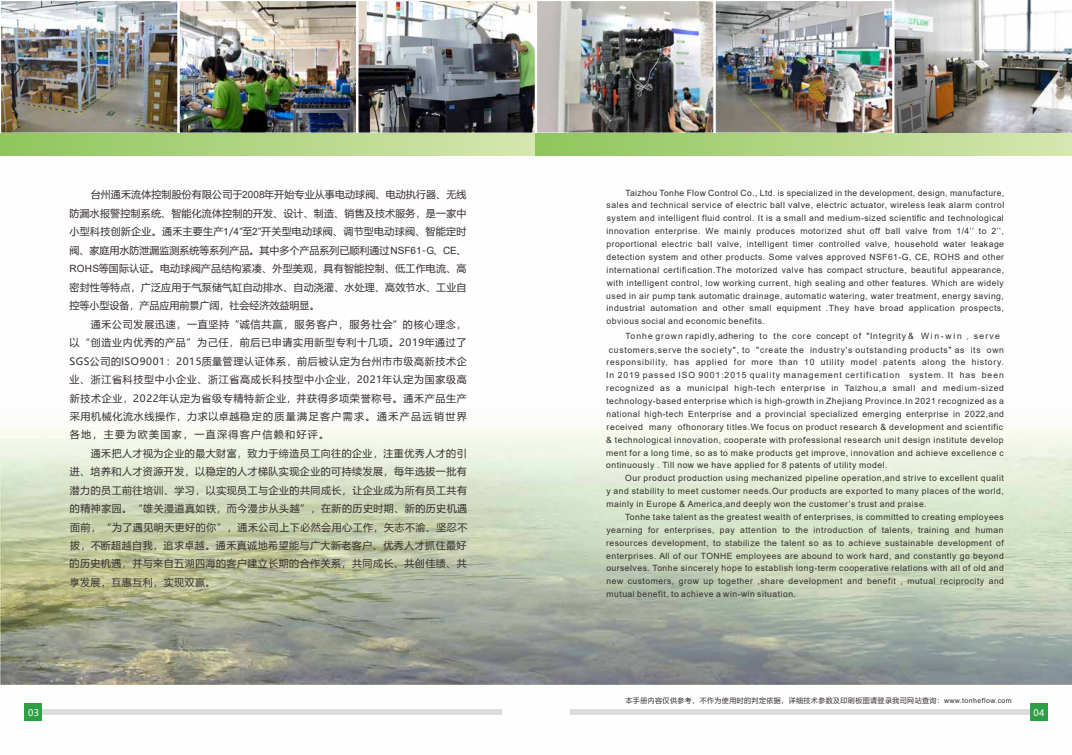
<style>
.page{position:relative;width:1072px;height:755px;background:#fff}
.page>*{position:absolute;margin:0;border:0;box-sizing:border-box;transform-origin:0 0}
.t1{font:10px/18.4px "Microsoft Ya Hei";letter-spacing:.045em;color:#332c2b;text-align:justify}
.t2{font:9px "Microsoft Ya Hei";color:#fefefe}
.t3{font:8.6px/12.9px "Arial";letter-spacing:.06em;color:#332c2b;text-align:justify}
.t4{font:8.6px "Arial";letter-spacing:.08em;color:#332c2b}
.t5{font:8.6px "Arial";letter-spacing:.085em;color:#332c2b}
.t6{font:8.6px "Arial";letter-spacing:.105em;color:#332c2b}
.t7{font:7px "Microsoft Ya Hei";letter-spacing:.06em;color:#332c2b}
.s1{font-family:"Arial"}
.s2{font-size:10.3px}
.s3{font-family:"Malgun Gothic";font-weight:300}
.s4{color:#fefefe}
</style>
<div class="page">
<img style="left:0;top:427px;width:1071px;height:257px">
<img style="left:894px;top:0;width:177px;height:134px">
<div style="left:34px;top:709px;width:468px;height:5px;background:#dcdddd"></div>
<div style="left:25px;top:703px;width:17px;height:17px;background:#2e9f44"></div>
<div style="left:570px;top:709px;width:467px;height:5px;background:#dcdddd"></div>
<div style="left:1030px;top:703px;width:17px;height:17px;background:#2e9f44"></div>
<img style="left:0;top:1px;width:894px;height:133px">
<div style="left:0;top:134px;width:536px;height:22px;background:linear-gradient(to right,#8fc65c,#d6e7af)"></div>
<div style="left:536px;top:134px;width:535px;height:22px;background:linear-gradient(to right,#8fc65c,#d6e7af)"></div>
<p class="t1" style="left:69px;top:185px;width:398px;text-indent:21px">台州通禾流体控制股份有限公司于<span class="s1">2008</span>年开始专业从事电动球阀、电动执行器、无线防漏水报警控制系统、智能化流体控制的开发、设计、制造、销售及技术服务，是一家中小型科技创新企业。通禾主要生产<span class="s1">1</span>/<span class="s1">4”</span>至<span class="s1">2”</span>开关型电动球阀、调节型电动球阀、智能定时阀、家庭用水防泄漏监测系统等系列产品。其中多个产品系列已顺利通过<span class="s1">NSF61</span>-<span class="s1">G</span>、<span class="s1">CE</span>、<span class="s1">ROHS</span>等国际认证。电动球阀产品结构紧凑、外型美观，具有智能控制、低工作电流、高密封性等特点，广泛应用于气泵储气缸自动排水、自动浇灌、水处理、高效节水、工业自控等小型设备，产品应用前景广阔，社会经济效益明显。</p>
<p class="t1" style="left:69px;top:314px;width:399px;text-indent:21px">通禾公司发展迅速，一直坚持<span class="s2">“诚信共赢，服务客户，服务社会</span>”的核心理念，以“创造业内优秀的产品”为己任，前后已申请实用新型专利十几项。2019年通过了SGS公司的ISO9001：2015质量管理认证体系，前后被认定为台州市市级高新技术企业、浙江省科技型中小企业、浙江省高成长科技型中小企业，2021年认定为国家级高新技术企业，2022年认定为省级专精特新企业，并获得多项荣誉称号。通禾产品生产采用机械化流水线操作，力求以卓越稳定的质量满足客户需求。通禾产品远销世界各地，主要为欧美国家，一直深得客户信赖和好评。</p>
<p class="t1" style="left:70px;top:443px;width:399px;text-indent:21px">通禾把人才视为企业的最大财富，致力于缔造员工向往的企业，注重优秀人才的引进、培养和人才资源开发，以稳定的人才梯队实现企业的可持续发展，每年选拔一批有潜力的员工前往培训、学习，以实现员工与企业的共同成长，让企业成为所有员工共有的精神家园。“雄关漫道真如铁，而今漫步从头越”，在新的历史时期、新的历史机遇面前，“为了遇见明天更好的你”，通禾公司上下必然会用心工作，矢志不渝、坚忍不拔，不断超越自我，追求卓越。通禾真诚地希望能与广大新老客户、优秀人才抓住最好的历史机遇，并与来自五湖四海的客户建立长期的合作关系，共同成长、共创佳绩、共享发展，互惠互利，实现双赢。</p>
<p class="t3" style="left:606px;top:186px;width:399px;text-indent:19px">Taizhou Tonhe Flow Control Co., Ltd. is specialized in the development, design, manufacture, sales and technical service of electric ball valve, electric actuator, wireless leak alarm control system and intelligent fluid control. It is a small and medium-sized scientific and technological innovation enterprise. We mainly produces motorized shut off ball valve from 1/4’’ to 2’’, proportional electric ball valve, intelligent timer controlled valve, household water leakage detection system and other products. Some valves approved NSF61-G, CE, ROHS and other international certification.The motorized valve has compact structure, beautiful appearance, with intelligent control, low working current, high sealing and other features. Which are widely used in air pump tank automatic drainage, automatic watering, water treatment, energy saving, industrial automation and other small equipment .They have broad application prospects, obvious social and economic benefits.</p>
<p class="t3" style="left:625px;top:329px;width:380px">Tonhe grown rapidly,adhering to the core concept of "Integrity &amp; W i n - w i n <span class="s3">，</span> serve<span class="s4">-</span></p>
<p class="t4" style="left:609px;top:343px;width:396px">customers,serve the society", to "create the industry's outstanding products" as its own</p>
<p class="t5" style="left:606px;top:356px;width:399px">responsibility, has applied for more than 10 utility model patents along the history.</p>
<p class="t6" style="left:606px;top:369px;width:399px">In 2019 passed ISO 9001:2015 quality management certification system. It has been</p>
<p class="t3" style="left:606px;top:381px;width:399px">recognized as a municipal high-tech enterprise in Taizhou,a small and medium-sized</p>
<p class="t3" style="left:606px;top:394px;width:399px">technology-based enterprise which is high-growth in Zhejiang Province.In 2021 recognized as a</p>
<p class="t3" style="left:606px;top:407px;width:399px">national high-tech Enterprise and a provincial specialized emerging enterprise in 2022,and</p>
<p class="t3" style="left:606px;top:420px;width:398px">received many ofhonorary titles.We focus on product research &amp; development and scientific</p>
<p class="t3" style="left:606px;top:433px;width:399px">&amp; technological innovation, cooperate with professional research unit design institute develop</p>
<p class="t3" style="left:606px;top:445px;width:399px">ment for a long time, so as to make products get improve, innovation and achieve excellence c</p>
<p class="t3" style="left:606px;top:458px;width:283px">ontinuously . Till now we have applied for 8 patents of utility model.</p>
<p class="t3" style="left:606px;top:471px;width:399px;text-indent:19px">Our product production using mechanized pipeline operation,and strive to excellent qualit y and stability to meet customer needs.Our products are exported to many places of the world, mainly in Europe &amp; America,and deeply won the customer’s trust and praise.</p>
<p class="t3" style="left:606px;top:510px;width:399px;text-indent:19px">Tonhe take talent as the greatest wealth of enterprises, is committed to creating employees yearning for enterprises, pay attention to the introduction of talents, training and human resources development, to stabilize the talent so as to achieve sustainable development of enterprises. All of our TONHE employees are abound to work hard, and constantly go beyond ourselves. Tonhe sincerely hope to establish long-term cooperative relations with all of old and new customers, grow up together ,share development and benefit , mutual reciprocity and mutual benefit, to achieve a win-win situation.</p>
<p class="t7" style="left:625px;top:695px;width:388px">本手册内容仅供参考，不作为使用时的判定依据，详细技术参数及印刷板图请登录我司网站查询：<span class="s1">www.tonheflow.com</span></p>
<p class="t2" style="left:28px;top:705px;width:13px">03</p>
<p class="t2" style="left:1033px;top:705px;width:13px">04</p>
</div>
